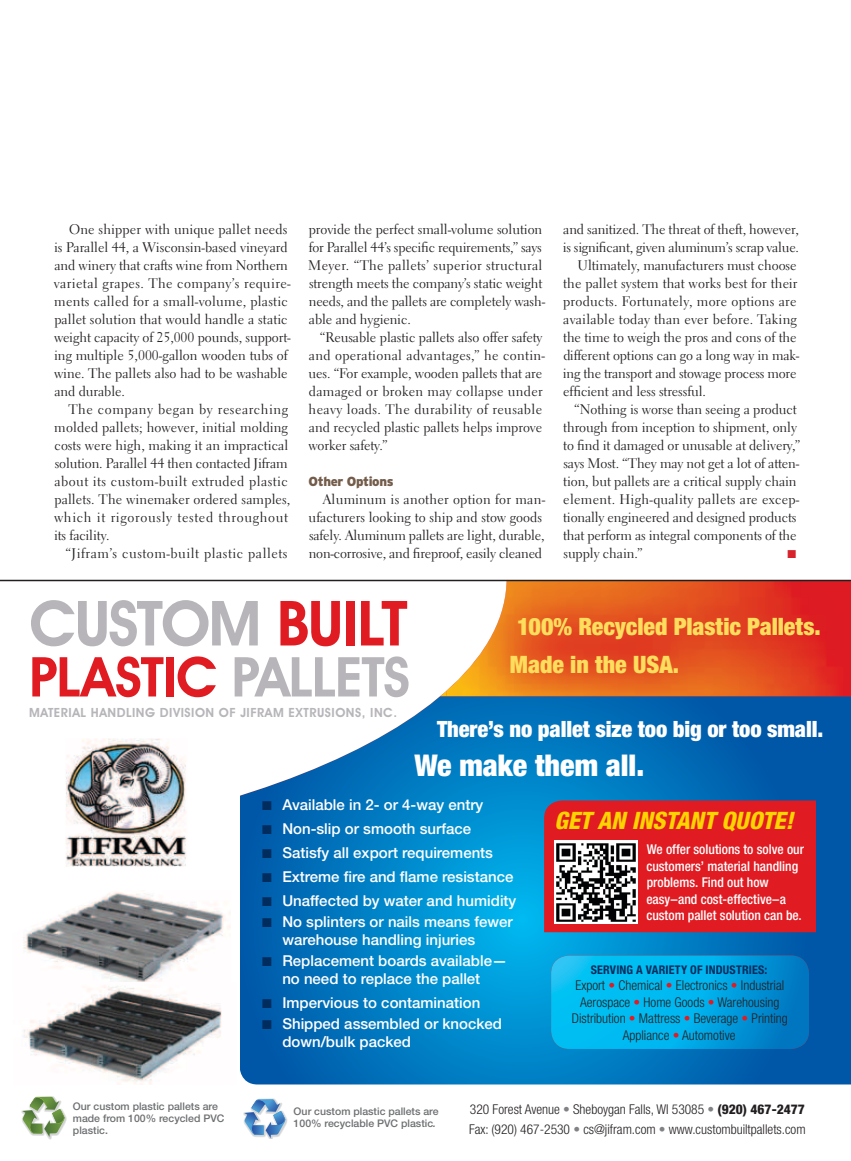
<style>
.page{position:relative;width:851px;height:1161px;background:#fff}
.page>*{position:absolute;margin:0;border:0;box-sizing:border-box;transform-origin:0 0}
.t1{font:600 62.55px "Avant Garde IT Cby BT";letter-spacing:-.03em;color:#b7b5b9}
.t2{font:600 55.2px "Avant Garde IT Cby BT";letter-spacing:-.02em;color:#e11b22}
.t3{font:900 condensed 30px "Helvetica Neue LT Std";color:#fff}
.t4{font:900 condensed 24px/37.5px "Helvetica Neue LT Std";color:#ffdd5d}
.t5{font:italic 800 condensed 24px "Helvetica Neue LT Std";color:#ffd400}
.t6{font:900 condensed 22.5px "Helvetica Neue LT Std";letter-spacing:-.005em;color:#fff}
.t7{font:500 15px/18px "Helvetica Neue LT Std";color:#fff}
.t8{font:13.8px/18px "Electra LT Std";letter-spacing:-.005em;color:#231f20}
.t9{font:13.8px "Electra LT Std";letter-spacing:.02em;color:#231f20}
.t10{font:13.8px "Electra LT Std";letter-spacing:.04em;color:#231f20}
.t11{font:13.8px "Electra LT Std";letter-spacing:.015em;color:#231f20}
.t12{font:300 condensed 13.5px/16.5px "Helvetica Neue LT Std";color:#231f20;text-align:center}
.t13{font:500 condensed 13.5px/16.5px "Helvetica Neue LT Std";color:#fff}
.t14{font:900 13.2px "Interstate";letter-spacing:-.03em;color:#735c4a}
.t15{font:600 12.75px "Avant Garde IT Cby BT";letter-spacing:.04em;color:#b7b5b9}
.t16{font:700 condensed 12px "Helvetica Neue LT Std";letter-spacing:.015em;color:#002d5e}
.t17{font:11.55px "Zapf Dingbats ITC";color:#d7242c}
.t18{font:500 10.5px/12px "Helvetica Neue LT Std";color:#6d6f71}
.s1{color:#e11b22}
.s2{color:#b7b5b9}
.s3{color:#002d5e}
.s4{font-style:italic}
.s5{color:#808285}
.s6{font-weight:800}
</style>
<div class="page">
<img style="left:506px;top:581px;width:344px;height:115px">
<svg style="left:240px;top:696px;width:610px;height:388px;background:#0075bd"></svg>
<svg style="left:0;top:581px;width:506px;height:274px"></svg>
<svg style="left:551px;top:956px;width:258px;height:93px;background:#01a8e4"></svg>
<img style="left:23px;top:892px;width:208px;height:90px">
<img style="left:23px;top:985px;width:199px;height:99px">
<svg style="left:21px;top:1096px;width:46px;height:44px"></svg>
<svg style="left:243px;top:1098px;width:45px;height:41px"></svg>
<img style="left:66px;top:835px;width:122px;height:31px">
<img style="left:66px;top:738px;width:122px;height:97px">
<div style="left:544px;top:801px;width:272px;height:131px;background:#e11b22"></div>
<img style="left:554px;top:841px;width:83px;height:83px">
<hr style="left:0;top:580px;width:850px;height:1px;background:#231f20">
<p class="t8" style="left:54px;top:220px;width:238px;text-indent:15px">One shipper with unique pallet needs is Parallel 44, a Wisconsin-based vineyard and winery that crafts wine from Northern varietal grapes. The company’s require&shy;ments called for a small-volume, plastic pallet solution that would handle a static weight capacity of 25,000 pounds, support&shy;ing multiple 5,000-gallon wooden tubs of wine. The pallets also had to be washable and durable.</p>
<p class="t8" style="left:54px;top:400px;width:238px;text-indent:14px">The company began by researching molded pallets; however, initial molding costs were high, making it an impractical solution. Parallel 44 then contacted Jifram about its custom-built extruded plastic pallets. The winemaker ordered samples, which it rigorously tested throughout its facility.</p>
<p class="t10" style="left:65px;top:545px;width:223px">“Jifram’s custom-built plastic pallets</p>
<p class="t8" style="left:308px;top:220px;width:238px">provide the perfect small-volume solution for Parallel 44’s specific requirements,” says Meyer. “The pallets’ superior structural strength meets the company’s static weight needs, and the pallets are completely wash&shy;able and hygienic.</p>
<p class="t8" style="left:308px;top:328px;width:238px;text-indent:11px">“Reusable plastic pallets also offer safety and operational advantages,” he contin&shy;ues. “For example, wooden pallets that are damaged or broken may collapse under heavy loads. The durability of reusable and recycled plastic pallets helps improve worker safety.”</p>
<p class="t14" style="left:308px;top:474px;width:86px">Other Options</p>
<p class="t8" style="left:308px;top:490px;width:238px;text-indent:14px">Aluminum is another option for man&shy;ufacturers looking to ship and stow goods safely. Aluminum pallets are light, durable, non-corrosive, and fireproof, easily cleaned</p>
<p class="t8" style="left:563px;top:220px;width:237px">and sanitized. The threat of theft, however,</p>
<p class="t8" style="left:563px;top:238px;width:238px">is significant, given aluminum’s scrap value.</p>
<p class="t8" style="left:577px;top:256px;width:220px">Ultimately, manufacturers must choose</p>
<p class="t8" style="left:563px;top:274px;width:236px">the pallet system that works best for their</p>
<p class="t9" style="left:563px;top:293px;width:235px">products. Fortunately, more options are</p>
<p class="t11" style="left:563px;top:311px;width:235px">available today than ever before. Taking</p>
<p class="t8" style="left:563px;top:328px;width:235px">the time to weigh the pros and cons of the</p>
<p class="t8" style="left:563px;top:346px;width:238px">different options can go a long way in mak-</p>
<p class="t8" style="left:563px;top:364px;width:235px">ing the transport and stowage process more</p>
<p class="t8" style="left:563px;top:382px;width:144px">efficient and less stressful.</p>
<p class="t8" style="left:574px;top:400px;width:224px">“Nothing is worse than seeing a product</p>
<p class="t8" style="left:563px;top:418px;width:235px">through from inception to shipment, only</p>
<p class="t8" style="left:563px;top:436px;width:239px">to find it damaged or unusable at delivery,”</p>
<p class="t8" style="left:563px;top:454px;width:237px">says Most. “They may not get a lot of atten-</p>
<p class="t8" style="left:563px;top:472px;width:235px">tion, but pallets are a critical supply chain</p>
<p class="t9" style="left:563px;top:491px;width:238px">element. High-quality pallets are excep-</p>
<p class="t8" style="left:563px;top:508px;width:235px">tionally engineered and designed products</p>
<p class="t8" style="left:563px;top:526px;width:235px">that perform as integral components of the</p>
<p class="t8" style="left:563px;top:544px;width:81px">supply chain.”</p>
<p class="t17" style="left:787px;top:549px;width:10px">■</p>
<h1 class="t1" style="left:29px;top:586px;width:380px">CUSTOM <span class="s1">BUILT</span></h1>
<h2 class="t2" style="left:29px;top:644px;width:382px">PLASTIC <span class="s2">PALLETS</span></h2>
<p class="t15" style="left:29px;top:705px;width:369px">MATERIAL HANDLING DIVISION OF JIFRAM EXTRUSIONS, INC.</p>
<h3 class="t4" style="left:510px;top:608px;width:312px;text-indent:7px">100% Recycled Plastic Pallets.<br>Made in the USA.</h3>
<h3 class="t6" style="left:437px;top:715px;width:388px">There’s no pallet size too big or too small.</h3>
<h3 class="t3" style="left:414px;top:747px;width:231px">We make them all.</h3>
<p class="t7" style="left:262px;top:796px;width:223px"><span class="s3">■</span> Available in 2- or 4-way entry</p>
<p class="t7" style="left:262px;top:820px;width:210px"><span class="s3">■</span> Non-slip or smooth surface</p>
<p class="t7" style="left:262px;top:844px;width:232px"><span class="s3">■</span> Satisfy all export requirements</p>
<p class="t7" style="left:262px;top:868px;width:253px"><span class="s3">■</span> Extreme fire and flame resistance</p>
<p class="t7" style="left:262px;top:892px;width:256px"><span class="s3">■</span> Unaffected by water and humidity</p>
<p class="t7" style="left:282px;top:913px;width:232px;text-indent:-20px"><span class="s3">■</span> No splinters or nails means fewer warehouse handling injuries</p>
<p class="t7" style="left:262px;top:952px;width:246px;text-align:center"><span class="s3">■</span> Replacement boards available— no need to replace the pallet</p>
<p class="t7" style="left:262px;top:994px;width:220px"><span class="s3">■</span> Impervious to contamination</p>
<p class="t7" style="left:282px;top:1015px;width:221px;text-indent:-20px"><span class="s3">■</span> Shipped assembled or knocked down/bulk packed</p>
<h3 class="t5" style="left:554px;top:806px;width:241px">GET AN INSTANT QUOTE!</h3>
<p class="t13" style="left:646px;top:841px;width:159px">We offer solutions to solve our customers’ material handling problems. Find out how<br>easy – and cost-effective – a custom pallet solution can be.</p>
<p class="t16" style="left:590px;top:962px;width:178px">SERVING A VARIETY OF INDUSTRIES:</p>
<p class="t12" style="left:571px;top:977px;width:218px">Export <span class="s1">•</span> Chemical <span class="s1">•</span> Electronics <span class="s1">•</span> Industrial Aerospace <span class="s1">•</span> Home Goods <span class="s1">•</span> Warehousing Distribution <span class="s1">•</span> Mattress <span class="s1">•</span> Beverage <span class="s1">•</span> Printing Appliance <span class="s1">•</span> Automotive</p>
<p class="t18" style="left:73px;top:1100px;width:153px">Our custom plastic pallets are made from 100% recycled PVC plastic.</p>
<p class="t18" style="left:293px;top:1105px;width:146px">Our custom plastic pallets are<br>100% recyclable PVC plastic<span class="s4">.</span></p>
<p class="t12" style="left:469px;top:1100px;width:338px;line-height:19.5px;text-align:left">320 Forest Avenue <span class="s5">•</span> Sheboygan Falls, WI 53085 <span class="s5">•</span> <span class="s6">(920) 467-2477<br></span>Fax: (920) 467-2530 <span class="s5">•</span> cs@jifram.com <span class="s5">•</span> www.custombuiltpallets.com</p>
</div>
